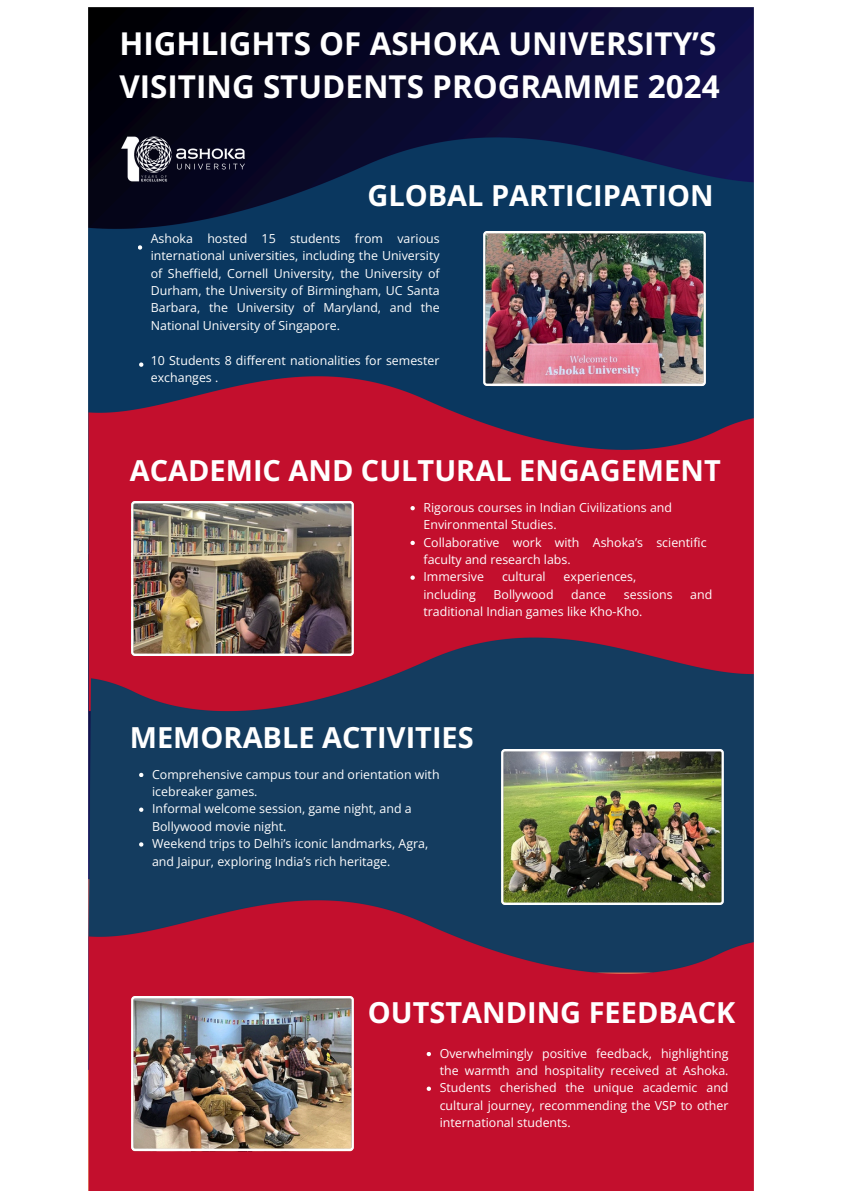
<style>
.page{position:relative;width:842px;height:1191px;background:#fff}
.page>*{position:absolute;margin:0;border:0;box-sizing:border-box;transform-origin:0 0}
.t1{font:700 31.4px/43.4px "Open Sans";color:#fff}
.t2{font:700 28.9px "Open Sans";color:#fff}
.t3{font:12.4px/17.4px "Open Sans";color:#fff}
</style>
<div class="page">
<img style="left:88px;top:7px;width:666px;height:1183px">
<img style="left:484px;top:231px;width:222px;height:154px">
<img style="left:131px;top:501px;width:222px;height:154px">
<img style="left:501px;top:749px;width:222px;height:155px">
<img style="left:132px;top:996px;width:222px;height:154px">
<img style="left:117px;top:136px;width:134px;height:45px">
<svg style="left:138px;top:245px;width:4px;height:5px"></svg>
<svg style="left:139px;top:362px;width:4px;height:5px"></svg>
<svg style="left:139px;top:772px;width:4px;height:5px"></svg>
<svg style="left:139px;top:807px;width:4px;height:4px"></svg>
<svg style="left:139px;top:842px;width:4px;height:4px"></svg>
<svg style="left:410px;top:506px;width:5px;height:4px"></svg>
<svg style="left:410px;top:540px;width:5px;height:5px"></svg>
<svg style="left:410px;top:575px;width:5px;height:4px"></svg>
<svg style="left:427px;top:1051px;width:4px;height:5px"></svg>
<svg style="left:427px;top:1086px;width:4px;height:4px"></svg>
<p class="t1" style="left:119px;top:21px;width:602px">HIGHLIGHTS OF ASHOKA UNIVERSITY’S<br>VISITING STUDENTS PROGRAMME 2024</p>
<p class="t2" style="left:368px;top:175px;width:348px">GLOBAL PARTICIPATION</p>
<p class="t3" style="left:151px;top:229px;width:290px;text-align:justify">Ashoka hosted 15 students from various international universities, including the University of Sheffield, Cornell University, the University of Durham, the University of Birmingham, UC Santa Barbara, the University of Maryland, and the National University of Singapore.</p>
<p class="t3" style="left:151px;top:351px;width:290px">10 Students 8 different nationalities for semester exchanges .</p>
<p class="t2" style="left:130px;top:450px;width:592px">ACADEMIC AND CULTURAL ENGAGEMENT</p>
<p class="t3" style="left:423px;top:498px;width:250px">Rigorous courses in Indian Civilizations and<br>Environmental Studies.</p>
<p class="t3" style="left:423px;top:533px;width:78px">Collaborative</p>
<p class="t3" style="left:513px;top:533px;width:30px">work</p>
<h1 class="t3" style="left:555px;top:533px;width:26px">with</h1>
<p class="t3" style="left:593px;top:533px;width:52px">Ashoka’s</p>
<p class="t3" style="left:656px;top:533px;width:52px">scientific</p>
<p class="t3" style="left:423px;top:550px;width:149px">faculty and research labs.</p>
<p class="t3" style="left:423px;top:567px;width:62px">Immersive</p>
<p class="t3" style="left:502px;top:567px;width:45px">cultural</p>
<p class="t3" style="left:564px;top:567px;width:74px">experiences,</p>
<p class="t3" style="left:423px;top:585px;width:54px">including</p>
<p class="t3" style="left:494px;top:585px;width:61px">Bollywood</p>
<p class="t3" style="left:571px;top:585px;width:36px">dance</p>
<p class="t3" style="left:624px;top:585px;width:50px">sessions</p>
<p class="t3" style="left:690px;top:585px;width:24px">and</p>
<p class="t3" style="left:423px;top:602px;width:220px">traditional Indian games like Kho-Kho.</p>
<p class="t2" style="left:130px;top:717px;width:345px">MEMORABLE ACTIVITIES</p>
<p class="t3" style="left:152px;top:765px;width:289px">Comprehensive campus tour and orientation with icebreaker games.</p>
<p class="t3" style="left:152px;top:799px;width:261px">Informal welcome session, game night, and a<br>Bollywood movie night.</p>
<p class="t3" style="left:152px;top:834px;width:278px">Weekend trips to Delhi’s iconic landmarks, Agra, and Jaipur, exploring India’s rich heritage.</p>
<p class="t2" style="left:368px;top:992px;width:369px">OUTSTANDING FEEDBACK</p>
<h1 class="t3" style="left:440px;top:1044px;width:290px;text-align:justify">Overwhelmingly positive feedback, highlighting the warmth and hospitality received at Ashoka.<br>Students cherished the unique academic and cultural journey, recommending the VSP to other international students.</h1>
</div>
